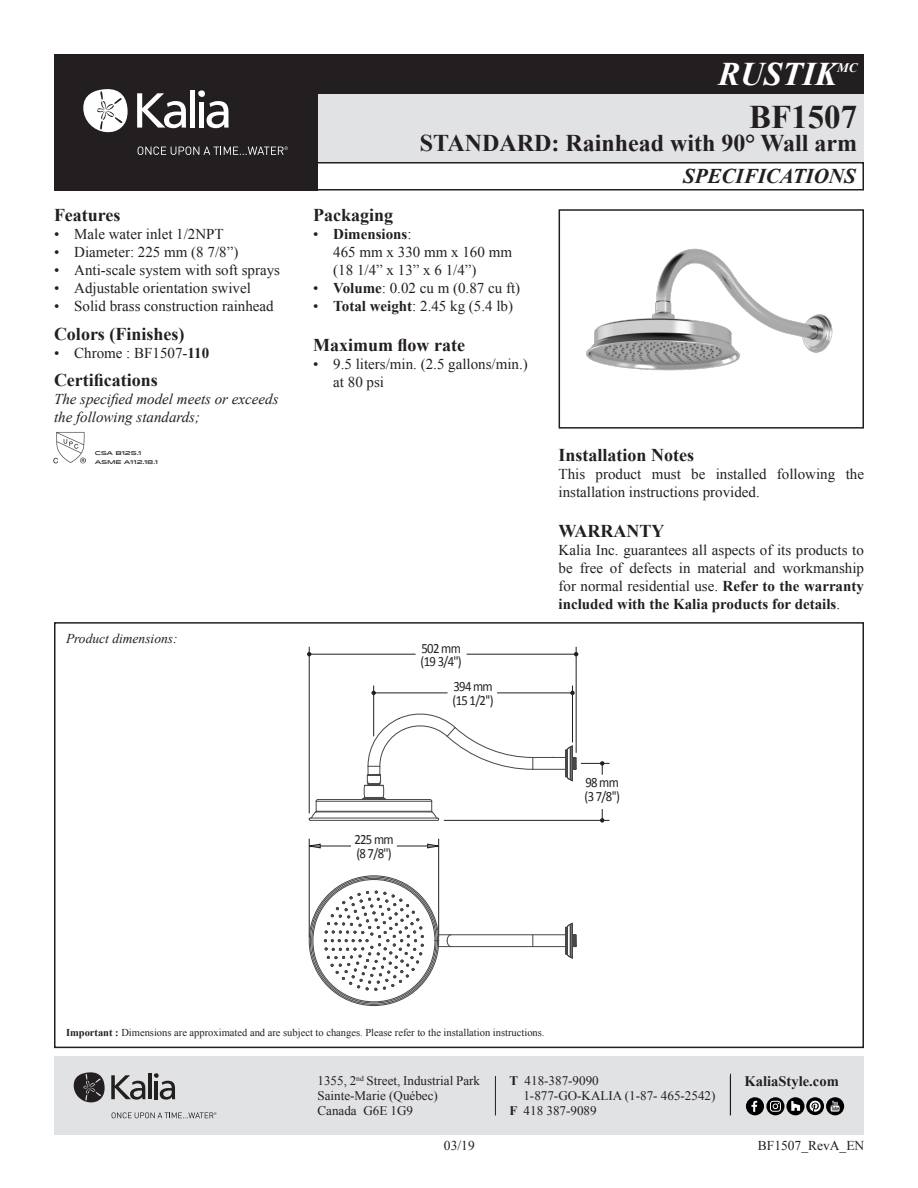
<style>
.page{position:relative;width:918px;height:1188px;background:#fff}
.page>*{position:absolute;margin:0;border:0;box-sizing:border-box;transform-origin:0 0}
.t1{font:italic 700 33px "Times New Roman";color:#fff}
.t2{font:700 33px "Times New Roman";color:#231f20}
.t3{font:700 24px "Times New Roman";color:#231f20}
.t4{font:italic 700 21px "Times New Roman";color:#231f20}
.Spec-Description_Tit{font:700 18px "Times New Roman";color:#231f20}
.Spec-Description__FR{font:700 18px "Times New Roman";color:#231f20}
.Spec-Description__FR-2{font:15px/18px "Times New Roman";color:#231f20}
.Spec-Description_nor{font:15px/18px "Times New Roman";color:#231f20}
.Spec-Description_nor-2{font:italic 15px/18px "Times New Roman";color:#231f20}
.Spec-Description_Tit-2{font:700 14.55px "Times New Roman";color:#231f20}
.t5{font:14.1px/13.8px "Calibri";letter-spacing:-.05em;color:#231f20;scale:.9 1}
.date-file{font:13.5px "Times New Roman";color:#231f20}
.Spec-Description_nor-3{font:italic 13.5px "Times New Roman";color:#231f20}
.Spec-Description_Tit-3{font:13.05px "Times New Roman";color:#231f20}
.t6{font:italic 700 13.05px "Times New Roman";color:#fff}
.Spec-Description_nor-4{font:10.5px "Times New Roman";color:#231f20}
.t7{font:500 5.4px/8.6px "Idlewild";letter-spacing:-.025em;color:#231f20}
.s1{font-weight:700}
</style>
<div class="page">
<div style="left:54px;top:54px;width:810px;height:40px;background:#231f20"></div>
<div style="left:240px;top:94px;width:624px;height:68px;background:#e1e2e4"></div>
<div style="left:240px;top:162px;width:624px;height:28px;border:2px solid #231f20"></div>
<div style="left:54px;top:54px;width:263px;height:136px;background:#231f20"></div>
<svg style="left:83px;top:89px;width:45px;height:44px"></svg>
<div style="left:190px;top:90px;width:5px;height:38px;background:#fff"></div>
<div style="left:199px;top:102px;width:5px;height:26px;background:#fff"></div>
<div style="left:198px;top:90px;width:7px;height:7px;background:#fff;border-radius:50%"></div>
<svg style="left:137px;top:93px;width:49px;height:35px"></svg>
<svg style="left:207px;top:101px;width:22px;height:27px"></svg>
<svg style="left:138px;top:146px;width:150px;height:9px"></svg>
<div style="left:54px;top:1056px;width:810px;height:78px;background:#e1e2e4"></div>
<hr style="left:730px;top:1074px;width:1px;height:41px;background:#231f20">
<svg style="left:74px;top:1072px;width:31px;height:31px"></svg>
<hr style="left:148px;top:1073px;width:4px;height:26px;background:#231f20">
<svg style="left:111px;top:1075px;width:34px;height:25px"></svg>
<svg style="left:154px;top:1073px;width:21px;height:27px"></svg>
<svg style="left:112px;top:1112px;width:105px;height:7px"></svg>
<div style="left:746px;top:1097px;width:18px;height:18px;background:#000;border-radius:50%"></div>
<svg style="left:751px;top:1101px;width:6px;height:11px"></svg>
<svg style="left:766px;top:1097px;width:18px;height:18px"></svg>
<svg style="left:770px;top:1101px;width:11px;height:11px"></svg>
<svg style="left:786px;top:1097px;width:19px;height:18px"></svg>
<svg style="left:791px;top:1101px;width:9px;height:10px"></svg>
<div style="left:826px;top:1097px;width:18px;height:18px;background:#000;border-radius:50%"></div>
<svg style="left:831px;top:1101px;width:9px;height:11px"></svg>
<svg style="left:806px;top:1097px;width:18px;height:18px"></svg>
<svg style="left:810px;top:1101px;width:11px;height:11px"></svg>
<hr style="left:495px;top:1076px;width:1px;height:39px;background:#231f20">
<img style="left:585px;top:248px;width:248px;height:123px">
<div style="left:559px;top:209px;width:305px;height:220px;border:2px solid #231f20"></div>
<svg style="left:310px;top:844px;width:11px;height:4px"></svg>
<svg style="left:427px;top:844px;width:11px;height:4px"></svg>
<hr style="left:309px;top:839px;width:1px;height:98px;background:#231f20">
<hr style="left:438px;top:839px;width:1px;height:98px;background:#231f20">
<hr style="left:397px;top:846px;width:42px;height:1px;background:#231f20">
<hr style="left:309px;top:846px;width:42px;height:1px;background:#231f20">
<hr style="left:438px;top:946px;width:128px;height:1px;background:#464748">
<hr style="left:438px;top:934px;width:128px;height:1px;background:#464748">
<hr style="left:310px;top:820px;width:128px;height:1px;background:#464748">
<hr style="left:310px;top:818px;width:128px;height:1px;background:#464748">
<hr style="left:316px;top:812px;width:116px;height:1px;background:#464748">
<hr style="left:316px;top:811px;width:116px;height:1px;background:#464748">
<hr style="left:316px;top:801px;width:116px;height:1px;background:#464748">
<hr style="left:318px;top:799px;width:112px;height:1px;background:#464748">
<hr style="left:533px;top:769px;width:33px;height:1px;background:#464748">
<hr style="left:533px;top:757px;width:33px;height:1px;background:#464748">
<svg style="left:324px;top:891px;width:100px;height:100px"></svg>
<svg style="left:308px;top:799px;width:11px;height:22px"></svg>
<svg style="left:446px;top:934px;width:6px;height:14px"></svg>
<svg style="left:362px;top:710px;width:172px;height:111px"></svg>
<svg style="left:565px;top:923px;width:12px;height:36px"></svg>
<hr style="left:467px;top:654px;width:109px;height:1px;background:#231f20">
<hr style="left:309px;top:654px;width:106px;height:1px;background:#231f20">
<hr style="left:309px;top:647px;width:1px;height:166px;background:#231f20">
<hr style="left:576px;top:647px;width:1px;height:106px;background:#231f20">
<hr style="left:497px;top:693px;width:75px;height:1px;background:#231f20">
<svg style="left:570px;top:691px;width:5px;height:4px"></svg>
<hr style="left:572px;top:686px;width:1px;height:56px;background:#231f20">
<svg style="left:600px;top:809px;width:4px;height:14px"></svg>
<hr style="left:444px;top:820px;width:166px;height:1px;background:#231f20">
<svg style="left:565px;top:745px;width:45px;height:36px"></svg>
<hr style="left:374px;top:693px;width:73px;height:1px;background:#231f20">
<svg style="left:371px;top:691px;width:5px;height:4px"></svg>
<hr style="left:373px;top:686px;width:1px;height:50px;background:#231f20">
<div style="left:54px;top:622px;width:810px;height:426px;border:2px solid #231f20"></div>
<img style="left:54px;top:432px;width:32px;height:32px">
<p class="t6" style="left:837px;top:58px;width:22px">MC</p>
<p class="t2" style="left:749px;top:94px;width:110px">BF1507</p>
<p class="t3" style="left:420px;top:126px;width:439px">STANDARD: Rainhead with 90° Wall arm</p>
<p class="t1" style="left:718px;top:51px;width:121px">RUSTIK</p>
<p class="Spec-Description_Tit" style="left:54px;top:203px;width:68px">Features</p>
<p class="Spec-Description__FR-2" style="left:54px;top:225px;width:171px">• Male water inlet 1/2NPT</p>
<p class="Spec-Description__FR-2" style="left:54px;top:243px;width:186px">• Diameter: 225 mm (8 7/8”)</p>
<p class="Spec-Description__FR-2" style="left:54px;top:261px;width:228px">• Anti-scale system with soft sprays</p>
<p class="Spec-Description__FR-2" style="left:54px;top:279px;width:198px">• Adjustable orientation swivel</p>
<p class="Spec-Description__FR-2" style="left:54px;top:297px;width:221px">• Solid brass construction rainhead</p>
<p class="Spec-Description_Tit" style="left:54px;top:321px;width:132px">Colors (Finishes)</p>
<p class="Spec-Description__FR-2" style="left:54px;top:344px;width:157px">• Chrome : BF1507-<span class="s1">110</span></p>
<p class="Spec-Description__FR" style="left:54px;top:368px;width:105px">Certifications</p>
<p class="Spec-Description_nor-2" style="left:54px;top:390px;width:226px">The specified model meets or exceeds the following standards;</p>
<p class="t7" style="left:95px;top:449px;width:65px">CSA B125.1<br>ASME A112.18.1</p>
<p class="Spec-Description_nor-3" style="left:66px;top:630px;width:113px">Product dimensions:</p>
<p class="Spec-Description_Tit" style="left:313px;top:203px;width:82px">Packaging</p>
<p class="Spec-Description__FR-2" style="left:333px;top:225px;width:180px;text-indent:-20px">• <span class="s1">Dimensions</span>:<br>465 mm x 330 mm x 160 mm</p>
<p class="Spec-Description__FR-2" style="left:333px;top:261px;width:145px">(18 1/4” x 13” x 6 1/4”)</p>
<p class="Spec-Description__FR-2" style="left:313px;top:279px;width:209px">• <span class="s1">Volume</span>: 0.02 cu m (0.87 cu ft)</p>
<p class="Spec-Description__FR-2" style="left:313px;top:297px;width:202px">• <span class="s1">Total weight</span>: 2.45 kg (5.4 lb)</p>
<p class="Spec-Description_Tit" style="left:313px;top:333px;width:153px">Maximum flow rate</p>
<p class="Spec-Description__FR-2" style="left:333px;top:355px;width:196px;text-indent:-20px">• 9.5 liters/min. (2.5 gallons/min.) at 80 psi</p>
<p class="t5" style="left:421px;top:641px;width:47px">502 mm (19 3/4'')</p>
<p class="t5" style="left:452px;top:680px;width:47px">394 mm (15 1/2'')</p>
<p class="t5" style="left:354px;top:833px;width:45px">225 mm (8 7/8'')</p>
<p class="t4" style="left:683px;top:162px;width:174px">SPECIFICATIONS</p>
<p class="Spec-Description_Tit" style="left:559px;top:443px;width:137px">Installation Notes</p>
<p class="Spec-Description_nor" style="left:559px;top:465px;width:307px">This product must be installed following the installation instructions provided.</p>
<p class="Spec-Description_Tit" style="left:559px;top:518px;width:107px">WARRANTY</p>
<p class="Spec-Description_nor" style="left:559px;top:540px;width:307px;text-align:justify">Kalia Inc. guarantees all aspects of its products to be free of defects in material and workmanship for normal residential use. <span class="s1">Refer to the warranty included with the Kalia products for details</span>.</p>
<p class="t5" style="left:585px;top:776px;width:41px">98 mm (3 7/8'')</p>
<p class="Spec-Description_nor-4" style="left:66px;top:1026px;width:480px"><span class="s1">Important :</span> Dimensions are approximated and are subject to changes. Please refer to the installation instructions.</p>
<p class="Spec-Description_Tit-3" style="left:318px;top:1072px;width:164px">1355, 2<sup>nd</sup> Street, Industrial Park</p>
<p class="Spec-Description_Tit-2" style="left:745px;top:1071px;width:96px">KaliaStyle.com</p>
<p class="Spec-Description_Tit-3" style="left:318px;top:1087px;width:122px">Sainte-Marie (Québec)</p>
<p class="Spec-Description_Tit-3" style="left:318px;top:1102px;width:97px">Canada G6E 1G9</p>
<p class="Spec-Description_Tit-3" style="left:510px;top:1072px;width:91px"><span class="s1">T</span> 418-387-9090</p>
<p class="Spec-Description_Tit-3" style="left:523px;top:1087px;width:194px">1-877-GO-KALIA (1-87- 465-2542)</p>
<p class="Spec-Description_Tit-3" style="left:510px;top:1102px;width:89px"><span class="s1">F</span> 418 387-9089</p>
<p class="date-file" style="left:444px;top:1137px;width:32px">03/19</p>
<p class="date-file" style="left:758px;top:1137px;width:108px">BF1507_RevA_EN</p>
</div>
